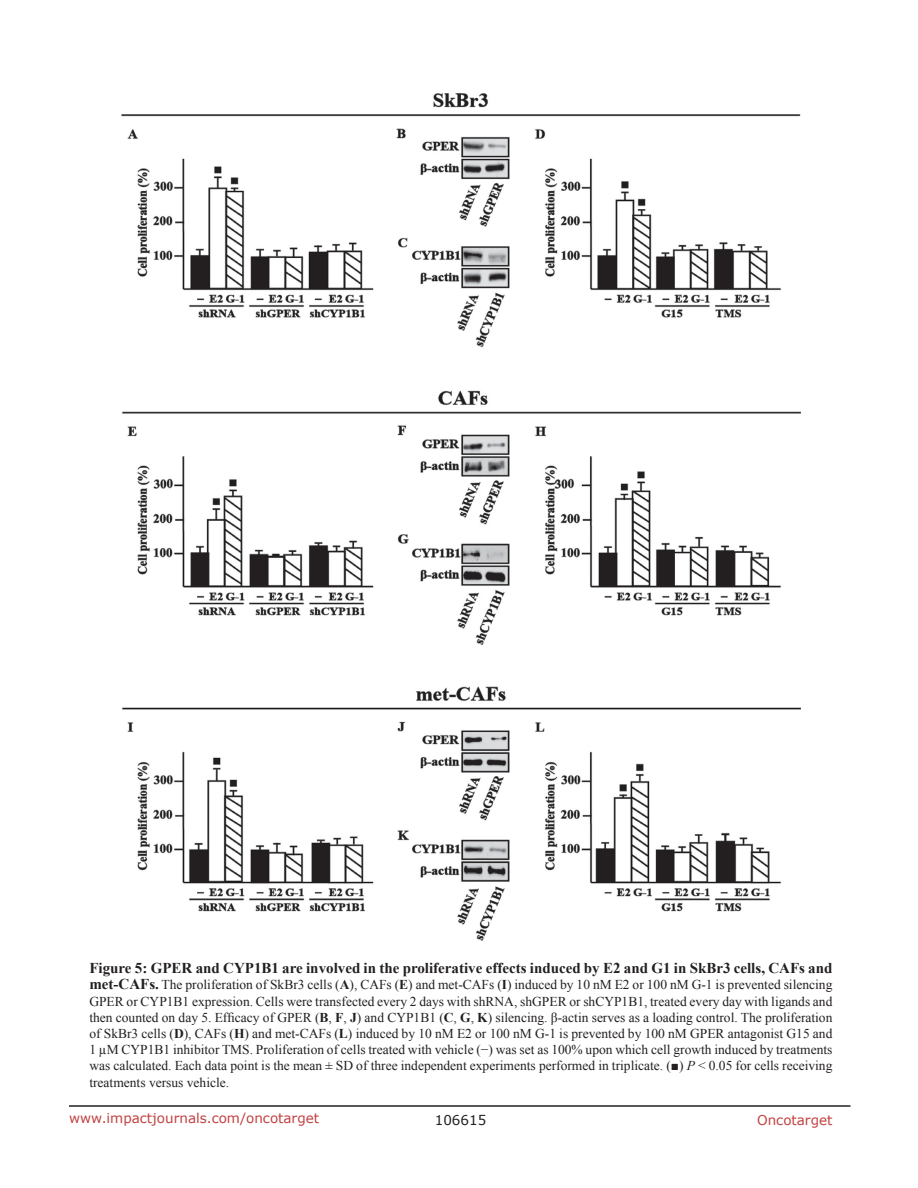
<style>
.page{position:relative;width:918px;height:1188px;background:#fff}
.page>*{position:absolute;margin:0;border:0;box-sizing:border-box;transform-origin:0 0}
.Figuretrx{font:700 15px "Times New Roman";color:#231f20}
.Figuretrx-2{font:13.5px/16.2px "Times New Roman";color:#231f20;text-align:justify}
.t1{font:13.5px "Verdana";color:#c24141}
.t2{font:13.5px "Verdana";color:#231f20}
.s1{font-weight:700;font-size:15px}
.s2{font-weight:700}
.s3{font-style:italic}
</style>
<div class="page">
<hr style="left:69px;top:1105px;width:781px;height:2px;background:#231f20">
<img style="left:121px;top:93px;width:680px;height:847px">
<p class="Figuretrx" style="left:89px;top:958px;width:745px">Figure 5: GPER and CYP1B1 are involved in the proliferative effects induced by E2 and G1 in SkBr3 cells, CAFs and</p>
<p class="Figuretrx-2" style="left:89px;top:977px;width:745px"><span class="s1">met-CAFs.</span> The proliferation of SkBr3 cells (<span class="s2">A</span>), CAFs (<span class="s2">E</span>) and met-CAFs (<span class="s2">I</span>) induced by 10 nM E2 or 100 nM G-1 is prevented silencing GPER or CYP1B1 expression. Cells were transfected every 2 days with shRNA, shGPER or shCYP1B1, treated every day with ligands and then counted on day 5. Efficacy of GPER (<span class="s2">B</span>, <span class="s2">F</span>, <span class="s2">J</span>) and CYP1B1 (<span class="s2">C</span>, <span class="s2">G</span>, <span class="s2">K</span>) silencing. β-actin serves as a loading control. The proliferation of SkBr3 cells (<span class="s2">D</span>), CAFs (<span class="s2">H</span>) and met-CAFs (<span class="s2">L</span>) induced by 10 nM E2 or 100 nM G-1 is prevented by 100 nM GPER antagonist G15 and 1 µM CYP1B1 inhibitor TMS. Proliferation of cells treated with vehicle (−) was set as 100% upon which cell growth induced by treatments was calculated. Each data point is the mean ± SD of three independent experiments performed in triplicate. (■) <span class="s3">P</span> &lt; 0.05 for cells receiving treatments versus vehicle.</p>
<p class="t1" style="left:69px;top:1109px;width:252px">www.impactjournals.com/oncotarget</p>
<p class="t2" style="left:435px;top:1111px;width:53px">106615</p>
<p class="t1" style="left:757px;top:1111px;width:77px">Oncotarget</p>
</div>
